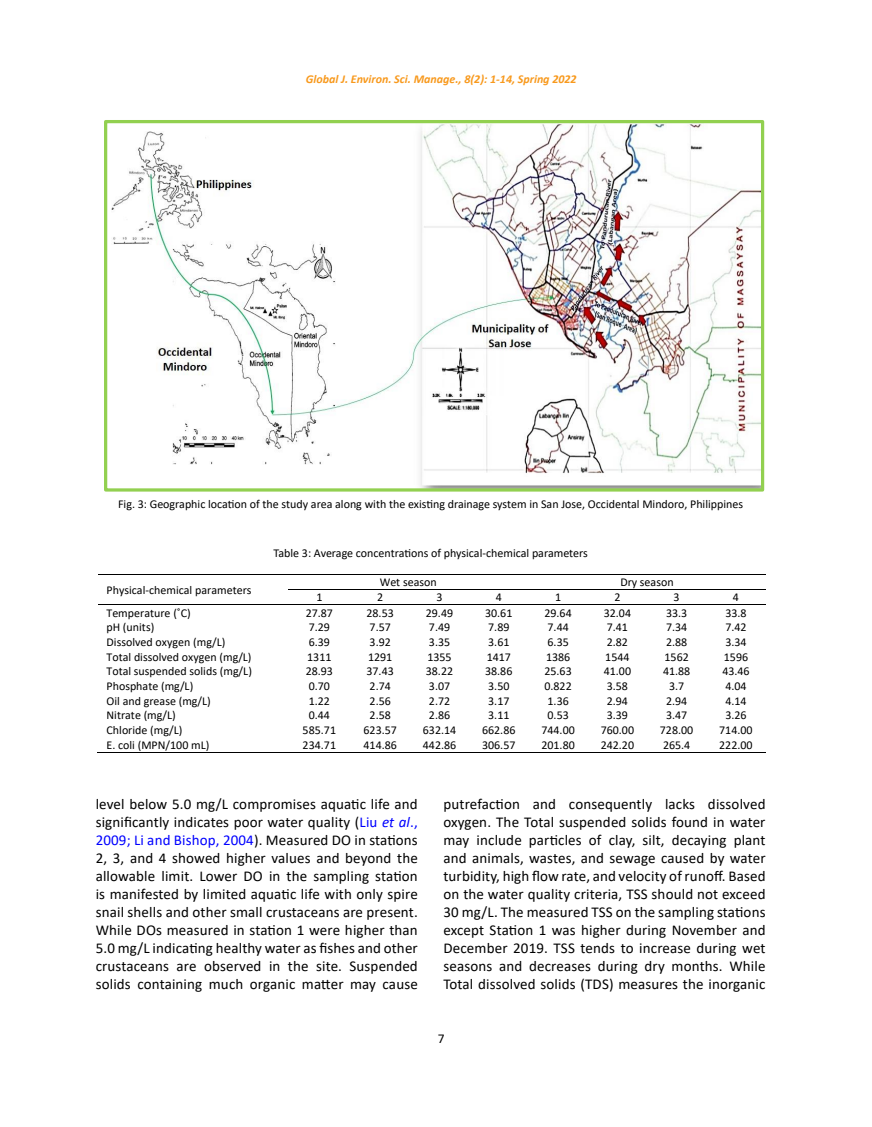
<style>
.page{position:relative;width:872px;height:1127px;background:#fff}
.page>*{position:absolute;margin:0;border:0;box-sizing:border-box;transform-origin:0 0}
.t1{font:15px/18px "Calibri";letter-spacing:.01em;color:#000;text-align:justify}
.t2{font:13.5px "Calibri";color:#000}
.t3{font:12px "Calibri";color:#000}
.t4{font:italic 700 12px "Calibri";color:#f8991d}
.s1{color:#00f}
.s2{font-style:italic;color:#00f}
</style>
<div class="page">
<img style="left:111px;top:124px;width:649px;height:363px">
<div style="left:104px;top:120px;width:660px;height:371px;border:3px solid #92d050"></div>
<hr style="left:98px;top:574px;width:190px;height:1px;background:#000">
<hr style="left:289px;top:574px;width:239px;height:1px;background:#000">
<hr style="left:529px;top:574px;width:236px;height:1px;background:#000">
<hr style="left:288px;top:589px;width:63px;height:1px;background:#000">
<hr style="left:351px;top:589px;width:59px;height:1px;background:#000">
<hr style="left:411px;top:589px;width:58px;height:1px;background:#000">
<hr style="left:470px;top:589px;width:58px;height:1px;background:#000">
<hr style="left:529px;top:589px;width:59px;height:1px;background:#000">
<hr style="left:588px;top:589px;width:59px;height:1px;background:#000">
<hr style="left:648px;top:589px;width:58px;height:1px;background:#000">
<hr style="left:707px;top:589px;width:58px;height:1px;background:#000">
<hr style="left:98px;top:604px;width:190px;height:1px;background:#000">
<hr style="left:289px;top:604px;width:62px;height:1px;background:#000">
<hr style="left:351px;top:604px;width:59px;height:1px;background:#000">
<hr style="left:411px;top:604px;width:58px;height:1px;background:#000">
<hr style="left:470px;top:604px;width:58px;height:1px;background:#000">
<hr style="left:529px;top:604px;width:59px;height:1px;background:#000">
<hr style="left:588px;top:604px;width:59px;height:1px;background:#000">
<hr style="left:648px;top:604px;width:58px;height:1px;background:#000">
<hr style="left:707px;top:604px;width:58px;height:1px;background:#000">
<hr style="left:97px;top:752px;width:191px;height:1px;background:#000">
<hr style="left:288px;top:752px;width:63px;height:1px;background:#000">
<hr style="left:350px;top:752px;width:60px;height:1px;background:#000">
<hr style="left:409px;top:752px;width:60px;height:1px;background:#000">
<hr style="left:469px;top:752px;width:59px;height:1px;background:#000">
<hr style="left:528px;top:752px;width:60px;height:1px;background:#000">
<hr style="left:587px;top:752px;width:60px;height:1px;background:#000">
<hr style="left:646px;top:752px;width:60px;height:1px;background:#000">
<hr style="left:706px;top:752px;width:59px;height:1px;background:#000">
<p class="t4" style="left:306px;top:70px;width:272px">Global J. Environ. Sci. Manage., 8(2): 1-14, Spring 2022</p>
<p class="t3" style="left:118px;top:495px;width:626px">Fig. 3: Geographic location of the study area along with the existing drainage system in San Jose, Occidental Mindoro, Philippines</p>
<p class="t3" style="left:273px;top:543px;width:319px">Table 3: Average concentrations of physical-chemical parameters</p>
<p class="t3" style="left:106px;top:581px;width:146px">Physical-chemical parameters</p>
<p class="t3" style="left:273px;top:545px;width:316px">Table 3: Average concentrations of physical-chemical parameters</p>
<p class="t3" style="left:380px;top:573px;width:59px">Wet season</p>
<p class="t3" style="left:620px;top:573px;width:55px">Dry season</p>
<p class="t3" style="left:316px;top:589px;width:8px">1</p>
<p class="t3" style="left:377px;top:589px;width:8px">2</p>
<p class="t3" style="left:436px;top:589px;width:8px">3</p>
<p class="t3" style="left:496px;top:589px;width:8px">4</p>
<p class="t3" style="left:555px;top:589px;width:8px">1</p>
<p class="t3" style="left:614px;top:589px;width:8px">2</p>
<p class="t3" style="left:673px;top:589px;width:8px">3</p>
<p class="t3" style="left:733px;top:589px;width:8px">4</p>
<p class="t3" style="left:106px;top:604px;width:86px">Temperature (˚C)</p>
<p class="t3" style="left:306px;top:604px;width:29px">27.87</p>
<p class="t3" style="left:366px;top:604px;width:29px">28.53</p>
<p class="t3" style="left:426px;top:604px;width:29px">29.49</p>
<p class="t3" style="left:485px;top:604px;width:29px">30.61</p>
<p class="t3" style="left:544px;top:604px;width:29px">29.64</p>
<p class="t3" style="left:604px;top:604px;width:29px">32.04</p>
<p class="t3" style="left:666px;top:604px;width:23px">33.3</p>
<p class="t3" style="left:725px;top:604px;width:23px">33.8</p>
<p class="t3" style="left:106px;top:619px;width:49px">pH (units)</p>
<p class="t3" style="left:309px;top:619px;width:23px">7.29</p>
<p class="t3" style="left:370px;top:619px;width:23px">7.57</p>
<p class="t3" style="left:429px;top:619px;width:23px">7.49</p>
<p class="t3" style="left:488px;top:619px;width:23px">7.89</p>
<p class="t3" style="left:547px;top:619px;width:23px">7.44</p>
<p class="t3" style="left:607px;top:619px;width:23px">7.41</p>
<p class="t3" style="left:666px;top:619px;width:23px">7.34</p>
<p class="t3" style="left:725px;top:619px;width:23px">7.42</p>
<p class="t3" style="left:106px;top:634px;width:120px">Dissolved oxygen (mg/L)</p>
<p class="t3" style="left:309px;top:634px;width:23px">6.39</p>
<p class="t3" style="left:370px;top:634px;width:23px">3.92</p>
<p class="t3" style="left:429px;top:634px;width:23px">3.35</p>
<p class="t3" style="left:488px;top:634px;width:23px">3.61</p>
<p class="t3" style="left:547px;top:634px;width:23px">6.35</p>
<p class="t3" style="left:607px;top:634px;width:23px">2.82</p>
<p class="t3" style="left:666px;top:634px;width:23px">2.88</p>
<p class="t3" style="left:725px;top:634px;width:23px">3.34</p>
<p class="t3" style="left:106px;top:648px;width:147px">Total dissolved oxygen (mg/L)</p>
<p class="t3" style="left:307px;top:648px;width:26px">1311</p>
<p class="t3" style="left:368px;top:648px;width:26px">1291</p>
<p class="t3" style="left:427px;top:648px;width:26px">1355</p>
<p class="t3" style="left:487px;top:648px;width:26px">1417</p>
<p class="t3" style="left:546px;top:648px;width:26px">1386</p>
<p class="t3" style="left:605px;top:648px;width:26px">1544</p>
<p class="t3" style="left:664px;top:648px;width:26px">1562</p>
<p class="t3" style="left:724px;top:648px;width:26px">1596</p>
<p class="t3" style="left:106px;top:663px;width:147px">Total suspended solids (mg/L)</p>
<p class="t3" style="left:306px;top:663px;width:29px">28.93</p>
<p class="t3" style="left:366px;top:663px;width:29px">37.43</p>
<p class="t3" style="left:426px;top:663px;width:29px">38.22</p>
<p class="t3" style="left:485px;top:663px;width:29px">38.86</p>
<p class="t3" style="left:544px;top:663px;width:29px">25.63</p>
<p class="t3" style="left:604px;top:663px;width:29px">41.00</p>
<p class="t3" style="left:663px;top:663px;width:29px">41.88</p>
<p class="t3" style="left:722px;top:663px;width:29px">43.46</p>
<p class="t3" style="left:106px;top:678px;width:88px">Phosphate (mg/L)</p>
<p class="t3" style="left:309px;top:678px;width:23px">0.70</p>
<p class="t3" style="left:370px;top:678px;width:23px">2.74</p>
<p class="t3" style="left:429px;top:678px;width:23px">3.07</p>
<p class="t3" style="left:488px;top:678px;width:23px">3.50</p>
<p class="t3" style="left:544px;top:678px;width:29px">0.822</p>
<p class="t3" style="left:607px;top:678px;width:23px">3.58</p>
<p class="t3" style="left:669px;top:678px;width:17px">3.7</p>
<p class="t3" style="left:725px;top:678px;width:23px">4.04</p>
<p class="t3" style="left:106px;top:692px;width:106px">Oil and grease (mg/L)</p>
<p class="t3" style="left:309px;top:692px;width:23px">1.22</p>
<p class="t3" style="left:370px;top:692px;width:23px">2.56</p>
<p class="t3" style="left:429px;top:692px;width:23px">2.72</p>
<p class="t3" style="left:488px;top:692px;width:23px">3.17</p>
<p class="t3" style="left:547px;top:692px;width:23px">1.36</p>
<p class="t3" style="left:607px;top:692px;width:23px">2.94</p>
<p class="t3" style="left:666px;top:692px;width:23px">2.94</p>
<p class="t3" style="left:725px;top:692px;width:23px">4.14</p>
<p class="t3" style="left:106px;top:707px;width:71px">Nitrate (mg/L)</p>
<p class="t3" style="left:309px;top:707px;width:23px">0.44</p>
<p class="t3" style="left:370px;top:707px;width:23px">2.58</p>
<p class="t3" style="left:429px;top:707px;width:23px">2.86</p>
<p class="t3" style="left:488px;top:707px;width:23px">3.11</p>
<p class="t3" style="left:547px;top:707px;width:23px">0.53</p>
<p class="t3" style="left:607px;top:707px;width:23px">3.39</p>
<p class="t3" style="left:666px;top:707px;width:23px">3.47</p>
<p class="t3" style="left:725px;top:707px;width:23px">3.26</p>
<p class="t3" style="left:106px;top:721px;width:77px">Chloride (mg/L)</p>
<p class="t3" style="left:303px;top:721px;width:35px">585.71</p>
<p class="t3" style="left:363px;top:721px;width:35px">623.57</p>
<p class="t3" style="left:423px;top:721px;width:35px">632.14</p>
<p class="t3" style="left:482px;top:721px;width:35px">662.86</p>
<p class="t3" style="left:541px;top:721px;width:35px">744.00</p>
<p class="t3" style="left:600px;top:721px;width:35px">760.00</p>
<p class="t3" style="left:660px;top:721px;width:35px">728.00</p>
<p class="t3" style="left:719px;top:721px;width:35px">714.00</p>
<p class="t3" style="left:106px;top:736px;width:104px">E. coli (MPN/100 mL)</p>
<p class="t3" style="left:303px;top:736px;width:35px">234.71</p>
<p class="t3" style="left:363px;top:736px;width:35px">414.86</p>
<p class="t3" style="left:423px;top:736px;width:35px">442.86</p>
<p class="t3" style="left:482px;top:736px;width:35px">306.57</p>
<p class="t3" style="left:541px;top:736px;width:35px">201.80</p>
<p class="t3" style="left:600px;top:736px;width:35px">242.20</p>
<p class="t3" style="left:663px;top:736px;width:29px">265.4</p>
<p class="t3" style="left:719px;top:736px;width:35px">222.00</p>
<p class="t1" style="left:96px;top:794px;width:324px">level below 5.0 mg/L compromises aquatic life and significantly indicates poor water quality (<span class="s1">Liu</span> <span class="s2">et al</span><span class="s1">., 2009; Li and Bishop, 2004</span>). Measured DO in stations 2, 3, and 4 showed higher values and beyond the allowable limit. Lower DO in the sampling station is manifested by limited aquatic life with only spire snail shells and other small crustaceans are present.<br>While DOs measured in station 1 were higher than 5.0 mg/L indicating healthy water as fishes and other crustaceans are observed in the site. Suspended solids containing much organic matter may cause</p>
<p class="t1" style="left:443px;top:794px;width:324px">putrefaction and consequently lacks dissolved oxygen. The Total suspended solids found in water may include particles of clay, silt, decaying plant and animals, wastes, and sewage caused by water turbidity, high flow rate, and velocity of runoff. Based on the water quality criteria, TSS should not exceed 30 mg/L. The measured TSS on the sampling stations except Station 1 was higher during November and December 2019. TSS tends to increase during wet seasons and decreases during dry months. While Total dissolved solids (TDS) measures the inorganic</p>
<p class="t2" style="left:438px;top:1029px;width:8px">7</p>
</div>
